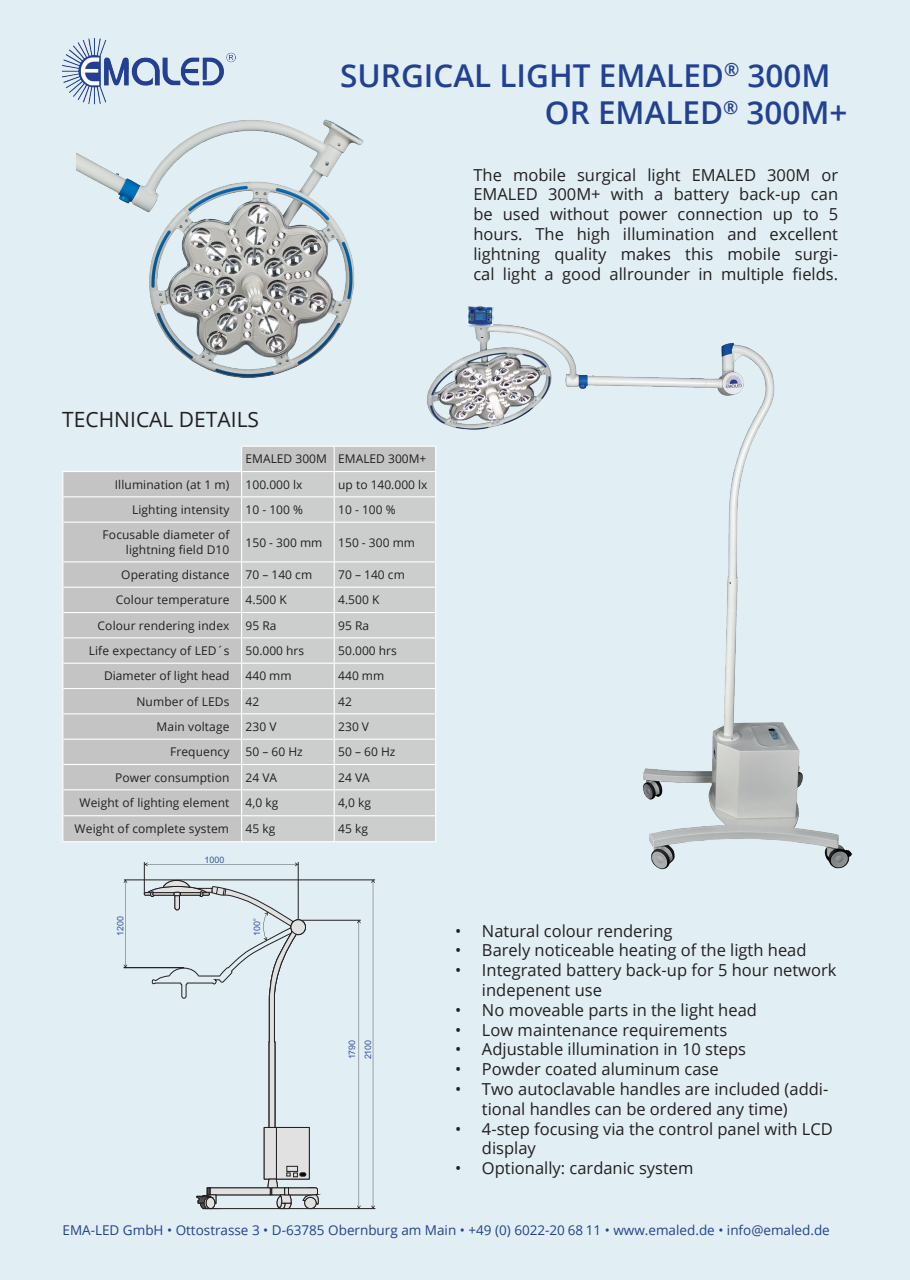
<style>
.page{position:relative;width:910px;height:1280px;background:#e1eef4}
.page>*{position:absolute;margin:0;border:0;box-sizing:border-box;transform-origin:0 0}
.t1{font:600 31.5px/37.8px "Open Sans";color:#234194}
.t2{font:21px "Open Sans";color:#231f20}
.t3{font:16.5px/19.8px "Open Sans";color:#231f20}
.t4{font:13.5px "Open Sans";color:#20438e}
.t5{font:12px/14.4px "Open Sans";letter-spacing:.01em;color:#231f20;text-align:right}
.t6{font:8.85px/16px "Arial";color:#3952a3}
.t7{font:4.5px "Arial";color:#3952a3}
</style>
<div class="page">
<svg style="left:63px;top:446px;width:344px;height:395px;background:#c6c7c7"></svg>
<div style="left:242px;top:472px;width:165px;height:369px;background:#cccece"></div>
<hr style="left:241px;top:446px;width:93px;height:1px;background:#fff">
<hr style="left:334px;top:446px;width:102px;height:1px;background:#fff">
<hr style="left:242px;top:471px;width:92px;height:1px;background:#fff">
<hr style="left:334px;top:471px;width:102px;height:1px;background:#fff">
<hr style="left:63px;top:496px;width:179px;height:1px;background:#fff">
<hr style="left:242px;top:496px;width:92px;height:1px;background:#fff">
<hr style="left:334px;top:496px;width:102px;height:1px;background:#fff">
<svg style="left:334px;top:447px;width:1px;height:75px"></svg>
<hr style="left:63px;top:522px;width:179px;height:1px;background:#fff">
<hr style="left:242px;top:522px;width:92px;height:1px;background:#fff">
<hr style="left:334px;top:522px;width:102px;height:1px;background:#fff">
<hr style="left:334px;top:523px;width:1px;height:38px;background:#fff">
<hr style="left:63px;top:561px;width:179px;height:1px;background:#fff">
<hr style="left:242px;top:561px;width:92px;height:1px;background:#fff">
<hr style="left:334px;top:561px;width:102px;height:1px;background:#fff">
<hr style="left:63px;top:587px;width:179px;height:1px;background:#fff">
<hr style="left:242px;top:587px;width:92px;height:1px;background:#fff">
<hr style="left:334px;top:587px;width:102px;height:1px;background:#fff">
<hr style="left:63px;top:612px;width:179px;height:1px;background:#fff">
<hr style="left:242px;top:612px;width:92px;height:1px;background:#fff">
<hr style="left:334px;top:612px;width:102px;height:1px;background:#fff">
<hr style="left:63px;top:637px;width:179px;height:1px;background:#fff">
<hr style="left:242px;top:637px;width:92px;height:1px;background:#fff">
<hr style="left:334px;top:637px;width:102px;height:1px;background:#fff">
<hr style="left:63px;top:663px;width:179px;height:1px;background:#fff">
<hr style="left:242px;top:663px;width:92px;height:1px;background:#fff">
<hr style="left:334px;top:663px;width:102px;height:1px;background:#fff">
<hr style="left:63px;top:688px;width:179px;height:1px;background:#fff">
<hr style="left:242px;top:688px;width:92px;height:1px;background:#fff">
<hr style="left:334px;top:688px;width:102px;height:1px;background:#fff">
<hr style="left:63px;top:713px;width:179px;height:1px;background:#fff">
<hr style="left:242px;top:713px;width:92px;height:1px;background:#fff">
<hr style="left:334px;top:713px;width:102px;height:1px;background:#fff">
<hr style="left:63px;top:739px;width:179px;height:1px;background:#fff">
<hr style="left:242px;top:739px;width:92px;height:1px;background:#fff">
<hr style="left:334px;top:739px;width:102px;height:1px;background:#fff">
<hr style="left:63px;top:764px;width:179px;height:1px;background:#fff">
<hr style="left:242px;top:764px;width:92px;height:1px;background:#fff">
<hr style="left:334px;top:764px;width:102px;height:1px;background:#fff">
<hr style="left:63px;top:789px;width:179px;height:1px;background:#fff">
<hr style="left:242px;top:789px;width:92px;height:1px;background:#fff">
<hr style="left:334px;top:789px;width:102px;height:1px;background:#fff">
<hr style="left:63px;top:815px;width:179px;height:1px;background:#fff">
<hr style="left:242px;top:815px;width:92px;height:1px;background:#fff">
<hr style="left:334px;top:815px;width:102px;height:1px;background:#fff">
<svg style="left:334px;top:562px;width:1px;height:279px"></svg>
<hr style="left:62px;top:841px;width:180px;height:1px;background:#fff">
<hr style="left:242px;top:841px;width:92px;height:1px;background:#fff">
<hr style="left:334px;top:841px;width:102px;height:1px;background:#fff">
<svg style="left:62px;top:472px;width:1px;height:50px"></svg>
<hr style="left:62px;top:522px;width:1px;height:40px;background:#fff">
<hr style="left:241px;top:523px;width:1px;height:38px;background:#fff">
<svg style="left:62px;top:562px;width:1px;height:279px"></svg>
<svg style="left:241px;top:562px;width:1px;height:279px"></svg>
<svg style="left:241px;top:447px;width:1px;height:75px"></svg>
<hr style="left:62px;top:471px;width:180px;height:1px;background:#fff">
<hr style="left:203px;top:1208px;width:172px;height:1px;background:#231f20">
<hr style="left:144px;top:862px;width:1px;height:32px;background:#231f20">
<hr style="left:298px;top:862px;width:1px;height:58px;background:#231f20">
<hr style="left:301px;top:920px;width:60px;height:1px;background:#231f20">
<hr style="left:124px;top:880px;width:251px;height:1px;background:#231f20">
<svg style="left:357px;top:920px;width:4px;height:289px"></svg>
<svg style="left:371px;top:880px;width:4px;height:329px"></svg>
<hr style="left:124px;top:967px;width:60px;height:1px;background:#231f20">
<svg style="left:124px;top:880px;width:3px;height:87px"></svg>
<svg style="left:144px;top:862px;width:154px;height:4px"></svg>
<svg style="left:144px;top:880px;width:175px;height:329px;background:#d7e2e7"></svg>
<img style="left:407px;top:259px;width:486px;height:646px">
<img style="left:63px;top:37px;width:175px;height:68px">
<img style="left:76px;top:108px;width:303px;height:293px">
<h1 class="t1" style="left:545px;top:56px;width:304px;text-indent:-205px">SURGICAL LIGHT EMALED<sup>®</sup> 300M<br>OR EMALED<sup>®</sup> 300M+</h1>
<p class="t3" style="left:473px;top:164px;width:366px;text-align:justify">The mobile surgical light EMALED 300M or EMALED 300M+ with a battery back-up can be used without power connection up to 5 hours. The high illumination and excellent lightning quality makes this mobile surgi&shy;cal light a good allrounder in multiple fields.</p>
<p class="t2" style="left:62px;top:405px;width:198px">TECHNICAL DETAILS</p>
<p class="t5" style="left:246px;top:452px;width:182px">EMALED 300M EMALED 300M+</p>
<p class="t5" style="left:115px;top:477px;width:116px">Illumination (at 1 m)</p>
<p class="t5" style="left:246px;top:477px;width:58px">100.000 lx</p>
<p class="t5" style="left:338px;top:477px;width:91px">up to 140.000 lx</p>
<p class="t5" style="left:132px;top:502px;width:99px">Lighting intensity</p>
<p class="t5" style="left:246px;top:502px;width:59px">10 - 100 %</p>
<p class="t5" style="left:338px;top:502px;width:59px">10 - 100 %</p>
<p class="t5" style="left:103px;top:527px;width:128px">Focusable diameter of lightning field D10</p>
<p class="t5" style="left:246px;top:535px;width:78px">150 - 300 mm</p>
<p class="t5" style="left:338px;top:535px;width:78px">150 - 300 mm</p>
<p class="t5" style="left:121px;top:567px;width:110px">Operating distance</p>
<p class="t5" style="left:246px;top:567px;width:68px">70 – 140 cm</p>
<p class="t5" style="left:338px;top:567px;width:68px">70 – 140 cm</p>
<p class="t5" style="left:116px;top:593px;width:115px">Colour temperature</p>
<p class="t5" style="left:246px;top:593px;width:43px">4.500 K</p>
<p class="t5" style="left:338px;top:593px;width:43px">4.500 K</p>
<p class="t5" style="left:98px;top:618px;width:133px">Colour rendering index</p>
<p class="t5" style="left:246px;top:618px;width:32px">95 Ra</p>
<p class="t5" style="left:338px;top:618px;width:32px">95 Ra</p>
<p class="t5" style="left:89px;top:643px;width:142px">Life expectancy of LED´s</p>
<p class="t5" style="left:246px;top:643px;width:60px">50.000 hrs</p>
<p class="t5" style="left:338px;top:643px;width:60px">50.000 hrs</p>
<p class="t5" style="left:104px;top:668px;width:127px">Diameter of light head</p>
<p class="t5" style="left:246px;top:668px;width:48px">440 mm</p>
<p class="t5" style="left:338px;top:668px;width:48px">440 mm</p>
<p class="t5" style="left:136px;top:694px;width:95px">Number of LEDs</p>
<p class="t5" style="left:246px;top:694px;width:15px">42</p>
<p class="t5" style="left:338px;top:694px;width:15px">42</p>
<p class="t5" style="left:157px;top:719px;width:74px">Main voltage</p>
<p class="t5" style="left:246px;top:719px;width:32px">230 V</p>
<p class="t5" style="left:338px;top:719px;width:32px">230 V</p>
<p class="t5" style="left:170px;top:744px;width:61px">Frequency</p>
<p class="t5" style="left:246px;top:744px;width:59px">50 – 60 Hz</p>
<p class="t5" style="left:338px;top:744px;width:59px">50 – 60 Hz</p>
<p class="t5" style="left:115px;top:770px;width:116px">Power consumption</p>
<p class="t5" style="left:246px;top:770px;width:33px">24 VA</p>
<p class="t5" style="left:338px;top:770px;width:33px">24 VA</p>
<p class="t5" style="left:80px;top:795px;width:151px">Weight of lighting element</p>
<p class="t5" style="left:246px;top:795px;width:34px">4,0 kg</p>
<p class="t5" style="left:338px;top:795px;width:34px">4,0 kg</p>
<p class="t5" style="left:75px;top:821px;width:156px">Weight of complete system</p>
<p class="t5" style="left:246px;top:821px;width:31px">45 kg</p>
<p class="t5" style="left:338px;top:821px;width:31px">45 kg</p>
<p class="t6" style="left:205px;top:852px;width:21px">1000</p>
<p class="t6" style="left:112px;top:936px;width:21px;rotate:-90deg">1200</p>
<p class="t7" style="left:251px;top:921px;width:4px;rotate:-90deg">o</p>
<p class="t6" style="left:249px;top:936px;width:16px;rotate:-90deg">100</p>
<p class="t6" style="left:344px;top:1059px;width:21px;rotate:-90deg">1790<br>2100</p>
<p class="t3" style="left:455px;top:920px;width:219px">• Natural colour rendering</p>
<p class="t3" style="left:455px;top:940px;width:353px">• Barely noticeable heating of the ligth head</p>
<p class="t3" style="left:482px;top:960px;width:356px;text-indent:-27px">• Integrated battery back-up for 5 hour network indepenent use</p>
<p class="t3" style="left:455px;top:999px;width:303px">• No moveable parts in the light head</p>
<p class="t3" style="left:455px;top:1019px;width:274px">• Low maintenance requirements</p>
<p class="t3" style="left:455px;top:1039px;width:293px">• Adjustable illumination in 10 steps</p>
<p class="t3" style="left:455px;top:1059px;width:265px">• Powder coated aluminum case</p>
<p class="t3" style="left:482px;top:1079px;width:348px;text-indent:-27px">• Two autoclavable handles are included (addi&shy;tional handles can be ordered any time)</p>
<p class="t3" style="left:482px;top:1118px;width:352px;text-indent:-27px">• 4-step focusing via the control panel with LCD display</p>
<p class="t3" style="left:455px;top:1158px;width:240px">• Optionally: cardanic system</p>
<p class="t4" style="left:63px;top:1220px;width:769px">EMA-LED GmbH • Ottostrasse 3 • D-63785 Obernburg am Main • +49 (0) 6022-20 68 11 • www.emaled.de • info@emaled.de</p>
</div>
